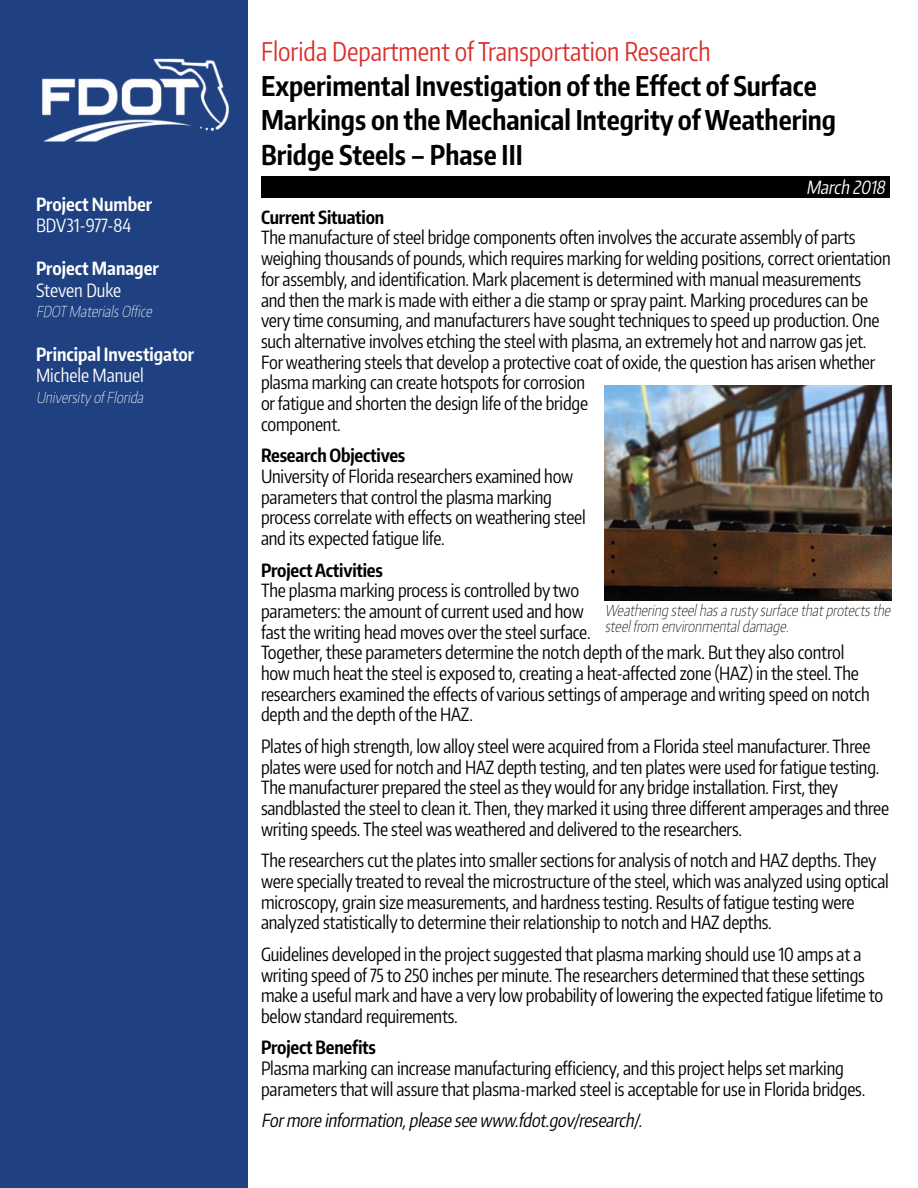
<style>
.page{position:relative;width:918px;height:1188px;background:#fff}
.page>*{position:absolute;margin:0;border:0;box-sizing:border-box;transform-origin:0 0}
.t1{font:700 27px/34.5px "Encode Sans Compressed";color:#000101}
.t2{font:25.5px "Encode Sans Compressed";color:#d92f2c}
.Text_1{font:18px/20.7px "Encode Sans Compressed";letter-spacing:-.01em;color:#000}
.Text_1-2{font:700 18px "Encode Sans Compressed";letter-spacing:-.01em;color:#000}
.t3{font:italic 18px "Encode Sans Compressed";color:#000}
.Sidebar_text_1{font:700 18px "Encode Sans Compressed";color:#fffffe}
.Sidebar_text_2{font:18px "Encode Sans Compressed";color:#fffffe}
.Text_2{font:italic 18px "Encode Sans Compressed";color:#fff}
.t4{font:italic 100 15px/16.5px "Encode Sans Compressed";color:#000}
.Sidebar_text_3{font:italic 100 15px "Encode Sans Compressed";color:#fffffe}
</style>
<div class="page">
<div style="left:0;top:0;width:248px;height:1188px;background:#204181"></div>
<div style="left:262px;top:177px;width:628px;height:21px;background:#000"></div>
<img style="left:605px;top:386px;width:286px;height:214px">
<img style="left:42px;top:58px;width:187px;height:84px">
<p class="Sidebar_text_1" style="left:36px;top:192px;width:118px">Project Number</p>
<p class="Sidebar_text_2" style="left:36px;top:214px;width:97px">BDV31-977-84</p>
<p class="Sidebar_text_1" style="left:36px;top:257px;width:124px">Project Manager</p>
<p class="Sidebar_text_2" style="left:36px;top:278px;width:87px">Steven Duke</p>
<p class="Sidebar_text_3" style="left:36px;top:302px;width:121px">FDOTMaterialsOffice</p>
<p class="Sidebar_text_1" style="left:36px;top:342px;width:160px">Principal Investigator</p>
<p class="Sidebar_text_2" style="left:36px;top:364px;width:109px">Michele Manuel</p>
<p class="Sidebar_text_3" style="left:36px;top:387px;width:112px">UniversityofFlorida</p>
<p class="t2" style="left:261px;top:35px;width:451px">Florida Department of Transportation Research</p>
<p class="t1" style="left:261px;top:68px;width:577px">Experimental Investigation of the Effect of Surface<br>Markings on the Mechanical Integrity of Weathering<br>Bridge Steels – Phase III</p>
<p class="Text_1-2" style="left:261px;top:205px;width:125px">Current Situation</p>
<p class="Text_1" style="left:261px;top:227px;width:631px">The manufacture of steel bridge components often involves the accurate assembly of parts weighing thousands of pounds, which requires marking for welding positions, correct orientation for assembly, and identification. Mark placement is determined with manual measurements and then the mark is made with either a die stamp or spray paint. Marking procedures can be very time consuming, and manufacturers have sought techniques to speed up production. One such alternative involves etching the steel with plasma, an extremely hot and narrow gas jet.<br>For weathering steels that develop a protective coat of oxide, the question has arisen whether plasma marking can create hotspots for corrosion<br>or fatigue and shorten the design life of the bridge<br>component.</p>
<p class="Text_1-2" style="left:261px;top:444px;width:146px">Research Objectives</p>
<p class="Text_1" style="left:261px;top:465px;width:326px">University of Florida researchers examined how parameters that control the plasma marking process correlate with effects on weathering steel and its expected fatigue life.</p>
<p class="Text_1-2" style="left:261px;top:558px;width:123px">Project Activities</p>
<p class="Text_1" style="left:261px;top:580px;width:610px">The plasma marking process is controlled by two<br>parameters: the amount of current used and how<br>fast the writing head moves over the steel surface.<br>Together, these parameters determine the notch depth of the mark. But they also control how much heat the steel is exposed to, creating a heat-affected zone (HAZ) in the steel. The researchers examined the effects of various settings of amperage and writing speed on notch depth and the depth of the HAZ.</p>
<p class="Text_1" style="left:261px;top:735px;width:630px">Plates of high strength, low alloy steel were acquired from a Florida steel manufacturer. Three plates were used for notch and HAZ depth testing, and ten plates were used for fatigue testing.<br>The manufacturer prepared the steel as they would for any bridge installation. First, they sandblasted the steel to clean it. Then, they marked it using three different amperages and three writing speeds. The steel was weathered and delivered to the researchers.</p>
<p class="Text_1" style="left:261px;top:850px;width:629px">The researchers cut the plates into smaller sections for analysis of notch and HAZ depths. They were specially treated to reveal the microstructure of the steel, which was analyzed using optical microscopy, grain size measurements, and hardness testing. Results of fatigue testing were analyzed statistically to determine their relationship to notch and HAZ depths.</p>
<p class="Text_1" style="left:261px;top:943px;width:624px">Guidelines developed in the project suggested that plasma marking should use 10 amps at a writing speed of 75 to 250 inches per minute. The researchers determined that these settings make a useful mark and have a very low probability of lowering the expected fatigue lifetime to below standard requirements.</p>
<p class="Text_1-2" style="left:261px;top:1036px;width:117px">Project Benefits</p>
<p class="Text_1" style="left:261px;top:1058px;width:606px">Plasma marking can increase manufacturing efficiency, and this project helps set marking parameters that will assure that plasma-marked steel is acceptable for use in Florida bridges.</p>
<p class="t3" style="left:261px;top:1109px;width:387px">Formore information,please see www.fdot.gov/research/.</p>
<h6 class="Text_2" style="left:806px;top:176px;width:84px">March 2018</h6>
<p class="t4" style="left:605px;top:601px;width:290px">Weathering steelhasa rustysurface thatprotectsthe steelfrom environmentaldamage.</p>
</div>
